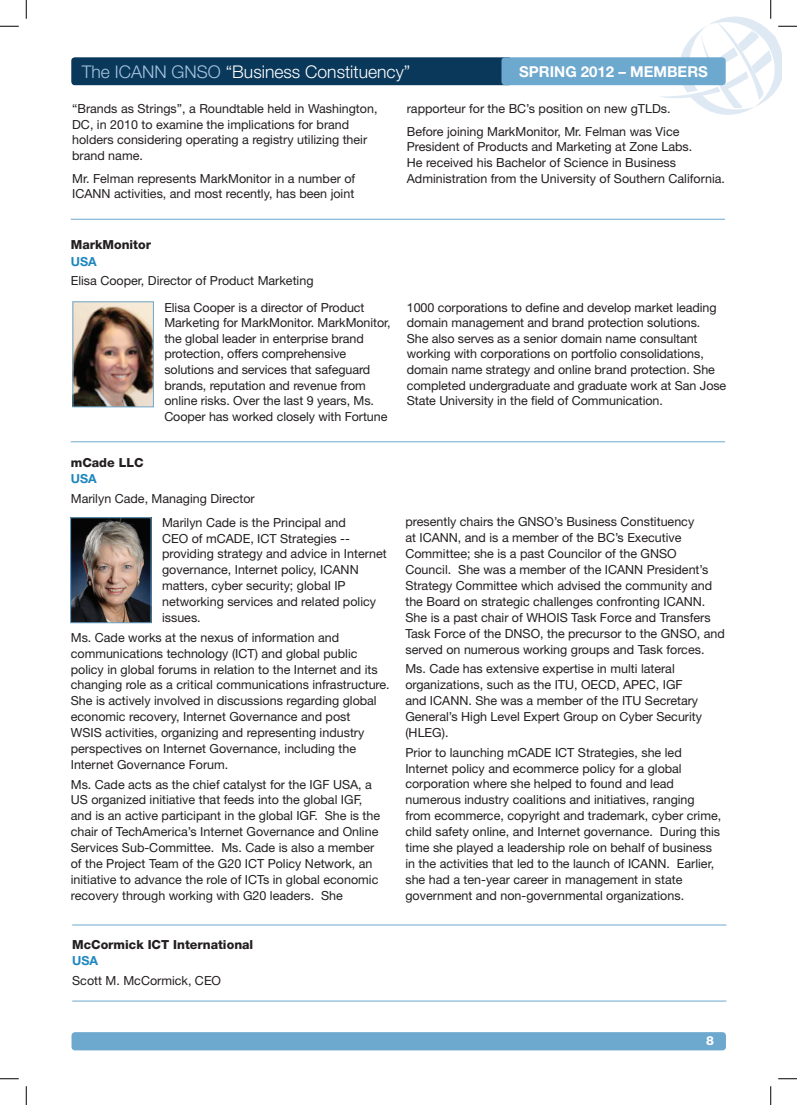
<style>
.page{position:relative;width:797px;height:1105px;background:#fff}
.page>*{position:absolute;margin:0;border:0;box-sizing:border-box;transform-origin:0 0}
.t1{font:300 17.5px "Helvetica Neue LT Std";color:#fff}
.t2{font:700 15px "Helvetica Neue LT Std";color:#fff}
.t3{font:12.5px/15.9px "Helvetica Neue LT Std";color:#231f20}
.t4{font:800 12.5px "Helvetica Neue LT Std";color:#231f20}
.t5{font:700 12.5px "Helvetica Neue LT Std";color:#1e86be}
.t6{font:800 12.5px "Helvetica Neue LT Std";color:#fff}
.s1{color:#a5c4df}
</style>
<div class="page">
<hr style="left:71px;top:441px;width:654px;height:1px;background:#6da8ce">
<hr style="left:71px;top:219px;width:654px;height:1px;background:#6da8ce">
<hr style="left:72px;top:925px;width:654px;height:1px;background:#6da8ce">
<div style="left:71px;top:57px;width:441px;height:28px;background:#0a385a;border-radius:4px"></div>
<div style="left:501px;top:57px;width:224px;height:28px;background:#6da8ce;border-radius:4px"></div>
<img style="left:75px;top:303px;width:77px;height:102px">
<div style="left:73px;top:301px;width:81px;height:106px;border:1px solid #6da8ce"></div>
<img style="left:72px;top:519px;width:77px;height:102px">
<div style="left:70px;top:517px;width:81px;height:106px;border:1px solid #6da8ce"></div>
<hr style="left:72px;top:1001px;width:654px;height:1px;background:#6da8ce">
<div style="left:71px;top:1032px;width:655px;height:18px;background:#6da8ce;border-radius:4px"></div>
<svg style="left:0;top:25px;width:19px;height:2px"></svg>
<svg style="left:0;top:1078px;width:19px;height:1px"></svg>
<svg style="left:778px;top:1078px;width:19px;height:1px"></svg>
<svg style="left:25px;top:0;width:2px;height:19px"></svg>
<svg style="left:25px;top:1086px;width:2px;height:19px"></svg>
<svg style="left:659px;top:0;width:138px;height:115px"></svg>
<svg style="left:770px;top:1086px;width:1px;height:19px"></svg>
<h1 class="t1" style="left:82px;top:61px;width:330px"><span class="s1">The ICANN GNSO</span> “Business Constituency”</h1>
<p class="t2" style="left:519px;top:62px;width:190px">SPRING 2012 – MEMBERS</p>
<p class="t3" style="left:72px;top:101px;width:307px">“Brands as Strings”, a Roundtable held in Washington, DC, in 2010 to examine the implications for brand holders considering operating a registry utilizing their brand name.</p>
<p class="t3" style="left:72px;top:170px;width:284px">Mr. Felman represents MarkMonitor in a number of<br>ICANN activities, and most recently, has been joint</p>
<p class="t4" style="left:71px;top:237px;width:82px">MarkMonitor</p>
<p class="t5" style="left:71px;top:253px;width:27px">USA</p>
<p class="t3" style="left:71px;top:273px;width:244px">Elisa Cooper, Director of Product Marketing</p>
<p class="t3" style="left:407px;top:97px;width:274px;line-height:22.8px">rapporteur for the BC’s position on new gTLDs.<br>Before joining MarkMonitor, Mr. Felman was Vice</p>
<p class="t3" style="left:407px;top:139px;width:320px">President of Products and Marketing at Zone Labs.<br>He received his Bachelor of Science in Business<br>Administration from the University of Southern California.</p>
<p class="t3" style="left:164px;top:299px;width:228px">Elisa Cooper is a director of Product Marketing for MarkMonitor. MarkMonitor, the global leader in enterprise brand protection, offers comprehensive solutions and services that safeguard brands, reputation and revenue from online risks. Over the last 9 years, Ms.<br>Cooper has worked closely with Fortune</p>
<p class="t3" style="left:407px;top:299px;width:321px">1000 corporations to define and develop market leading domain management and brand protection solutions.<br>She also serves as a senior domain name consultant working with corporations on portfolio consolidations, domain name strategy and online brand protection. She completed undergraduate and graduate work at San Jose State University in the field of Communication.</p>
<p class="t4" style="left:71px;top:455px;width:74px">mCade LLC</p>
<p class="t5" style="left:71px;top:471px;width:27px">USA</p>
<p class="t3" style="left:71px;top:490px;width:185px">Marilyn Cade, Managing Director</p>
<p class="t3" style="left:162px;top:514px;width:226px">Marilyn Cade is the Principal and<br>CEO of mCADE, ICT Strategies -- providing strategy and advice in Internet governance, Internet policy, ICANN matters, cyber security; global IP networking services and related policy issues.</p>
<p class="t3" style="left:71px;top:629px;width:320px">Ms. Cade works at the nexus of information and communications technology (ICT) and global public policy in global forums in relation to the Internet and its changing role as a critical communications infrastructure.<br>She is actively involved in discussions regarding global economic recovery, Internet Governance and post<br>WSIS activities, organizing and representing industry perspectives on Internet Governance, including the Internet Governance Forum.</p>
<p class="t3" style="left:71px;top:776px;width:311px">Ms. Cade acts as the chief catalyst for the IGF USA, a US organized initiative that feeds into the global IGF, and is an active participant in the global IGF. She is the chair of TechAmerica’s Internet Governance and Online Services Sub-Committee. Ms. Cade is also a member of the Project Team of the G20 ICT Policy Network, an initiative to advance the role of ICTs in global economic recovery through working with G20 leaders. She</p>
<p class="t4" style="left:72px;top:937px;width:183px">McCormick ICT International</p>
<p class="t5" style="left:72px;top:953px;width:27px">USA</p>
<p class="t3" style="left:72px;top:972px;width:150px">Scott M. McCormick, CEO</p>
<p class="t3" style="left:405px;top:514px;width:321px">presently chairs the GNSO’s Business Constituency<br>at ICANN, and is a member of the BC’s Executive Committee; she is a past Councilor of the GNSO Council. She was a member of the ICANN President’s Strategy Committee which advised the community and the Board on strategic challenges confronting ICANN.<br>She is a past chair of WHOIS Task Force and Transfers Task Force of the DNSO, the precursor to the GNSO, and served on numerous working groups and Task forces.</p>
<p class="t3" style="left:405px;top:661px;width:298px">Ms. Cade has extensive expertise in multi lateral organizations, such as the ITU, OECD, APEC, IGF and ICANN. She was a member of the ITU Secretary General’s High Level Expert Group on Cyber Security (HLEG).</p>
<p class="t3" style="left:405px;top:744px;width:317px">Prior to launching mCADE ICT Strategies, she led Internet policy and ecommerce policy for a global corporation where she helped to found and lead numerous industry coalitions and initiatives, ranging from ecommerce, copyright and trademark, cyber crime, child safety online, and Internet governance. During this time she played a leadership role on behalf of business in the activities that led to the launch of ICANN. Earlier, she had a ten-year career in management in state government and non-governmental organizations.</p>
<p class="t6" style="left:706px;top:1033px;width:9px">8</p>
</div>
